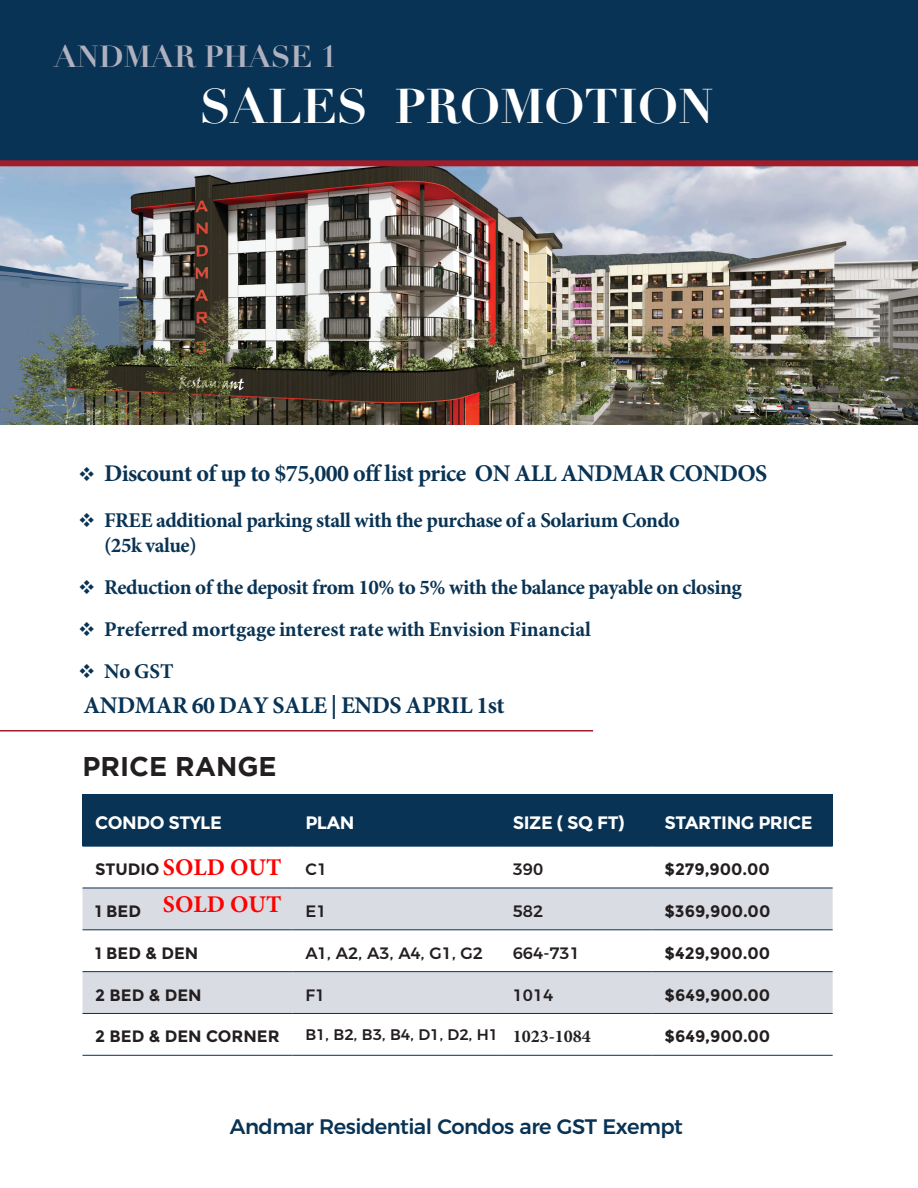
<style>
.page{position:relative;width:918px;height:1188px;background:#fff}
.page>*{position:absolute;margin:0;border:0;box-sizing:border-box;transform-origin:0 0}
.t1{font:700 48px "Didot LT Std";color:#fff}
.t2{font:700 30px "Didot LT Std";color:#afb1bf}
.t3{font:700 27px "Gotham";color:#231f20}
.t4{font:700 24px "Minion Pro";letter-spacing:-.025em;color:#093354}
.t5{font:700 24px "Minion Pro";color:#f00}
.t6{font:700 21px/25.2px "Minion Pro";letter-spacing:-.02em;color:#093354}
.t7{font:700 21px "Minion Pro";color:#093354}
.t8{font:500 21px "Montserrat";letter-spacing:-.025em;color:#093354}
.t9{font:700 18px "Montserrat";letter-spacing:-.025em;color:#fff}
.t10{font:700 16.5px "Montserrat";color:#231f20}
.t11{font:500 16.5px "Montserrat";color:#231f20}
.t12{font:500 15.3px "Montserrat";color:#231f20}
.s1{font-family:"Minion Pro";font-weight:700;font-size:18px}
</style>
<div class="page">
<div style="left:0;top:0;width:918px;height:160px;background:#093354"></div>
<img style="left:0;top:166px;width:918px;height:258px">
<div style="left:83px;top:794px;width:750px;height:52px;background:#093354"></div>
<svg style="left:83px;top:889px;width:750px;height:124px;fill:#dadce3"></svg>
<hr style="left:83px;top:846px;width:210px;height:1px;background:#093354">
<hr style="left:293px;top:846px;width:207px;height:1px;background:#093354">
<hr style="left:500px;top:846px;width:152px;height:1px;background:#093354">
<hr style="left:652px;top:846px;width:181px;height:1px;background:#093354">
<hr style="left:83px;top:888px;width:210px;height:1px;background:#093354">
<hr style="left:293px;top:888px;width:207px;height:1px;background:#093354">
<hr style="left:500px;top:888px;width:152px;height:1px;background:#093354">
<hr style="left:652px;top:888px;width:181px;height:1px;background:#093354">
<hr style="left:83px;top:929px;width:210px;height:1px;background:#093354">
<hr style="left:293px;top:929px;width:207px;height:1px;background:#093354">
<hr style="left:500px;top:929px;width:152px;height:1px;background:#093354">
<hr style="left:652px;top:929px;width:181px;height:1px;background:#093354">
<hr style="left:83px;top:971px;width:210px;height:1px;background:#093354">
<hr style="left:293px;top:971px;width:207px;height:1px;background:#093354">
<hr style="left:500px;top:971px;width:152px;height:1px;background:#093354">
<hr style="left:652px;top:971px;width:181px;height:1px;background:#093354">
<hr style="left:83px;top:1013px;width:210px;height:1px;background:#093354">
<hr style="left:293px;top:1013px;width:207px;height:1px;background:#093354">
<hr style="left:500px;top:1013px;width:152px;height:1px;background:#093354">
<hr style="left:652px;top:1013px;width:181px;height:1px;background:#093354">
<hr style="left:83px;top:1055px;width:210px;height:1px;background:#093354">
<hr style="left:293px;top:1055px;width:207px;height:1px;background:#093354">
<hr style="left:500px;top:1055px;width:152px;height:1px;background:#093354">
<hr style="left:652px;top:1055px;width:181px;height:1px;background:#093354">
<hr style="left:0;top:730px;width:593px;height:2px;background:#a31c2a">
<div style="left:0;top:160px;width:918px;height:6px;background:#a31c2a"></div>
<h2 class="t2" style="left:54px;top:38px;width:285px">ANDMAR PHASE 1</h2>
<h1 class="t1" style="left:200px;top:76px;width:515px">SALES PROMOTION</h1>
<p class="t4" style="left:78px;top:457px;width:691px">❖ Discount of up to $75,000 off list price ON ALL ANDMAR CONDOS</p>
<p class="t6" style="left:104px;top:507px;width:577px;text-indent:-26px">❖ FREE additional parking stall with the purchase of a Solarium Condo (25k value)</p>
<p class="t6" style="left:78px;top:575px;width:665px">❖ Reduction of the deposit from 10% to 5% with the balance payable on closing</p>
<p class="t7" style="left:78px;top:615px;width:514px">❖ Preferred mortgage interest rate with Envision Financial</p>
<p class="t6" style="left:78px;top:659px;width:97px">❖ No GST</p>
<p class="t4" style="left:83px;top:689px;width:423px">ANDMAR 60 DAY SALE | ENDS APRIL 1st</p>
<p class="t3" style="left:83px;top:750px;width:196px">PRICE RANGE</p>
<p class="t9" style="left:95px;top:812px;width:128px">CONDO STYLE</p>
<p class="t9" style="left:305px;top:812px;width:51px">PLAN</p>
<p class="t9" style="left:513px;top:812px;width:113px">SIZE ( SQ FT)</p>
<p class="t9" style="left:665px;top:812px;width:150px">STARTING PRICE</p>
<p class="t10" style="left:95px;top:859px;width:66px">STUDIO</p>
<p class="t11" style="left:305px;top:856px;width:23px">C1</p>
<p class="t11" style="left:513px;top:856px;width:32px">390</p>
<p class="t10" style="left:665px;top:859px;width:107px">$279,900.00</p>
<p class="t10" style="left:95px;top:901px;width:47px">1 BED</p>
<p class="t11" style="left:305px;top:898px;width:23px">E1</p>
<p class="t11" style="left:513px;top:898px;width:32px">582</p>
<p class="t10" style="left:665px;top:901px;width:107px">$369,900.00</p>
<p class="t10" style="left:95px;top:943px;width:105px">1 BED &amp; DEN</p>
<p class="t11" style="left:305px;top:940px;width:179px">A1, A2, A3, A4, G1, G2</p>
<p class="t11" style="left:513px;top:940px;width:69px">664-731</p>
<p class="t10" style="left:665px;top:943px;width:107px">$429,900.00</p>
<p class="t10" style="left:95px;top:985px;width:108px">2 BED &amp; DEN</p>
<p class="t11" style="left:305px;top:981px;width:22px">F1</p>
<p class="t11" style="left:513px;top:981px;width:42px">1014</p>
<p class="t10" style="left:665px;top:985px;width:107px">$649,900.00</p>
<p class="t10" style="left:95px;top:1027px;width:186px">2 BED &amp; DEN CORNER</p>
<p class="t12" style="left:305px;top:1022px;width:287px">B1, B2, B3, B4, D1, D2, H1 <span class="s1">1023-1084</span></p>
<p class="t10" style="left:665px;top:1027px;width:107px">$649,900.00</p>
<p class="t5" style="left:163px;top:850px;width:120px">SOLD OUT</p>
<p class="t5" style="left:163px;top:888px;width:120px">SOLD OUT</p>
<p class="t8" style="left:230px;top:1110px;width:454px">Andmar Residential Condos are GST Exempt</p>
</div>
